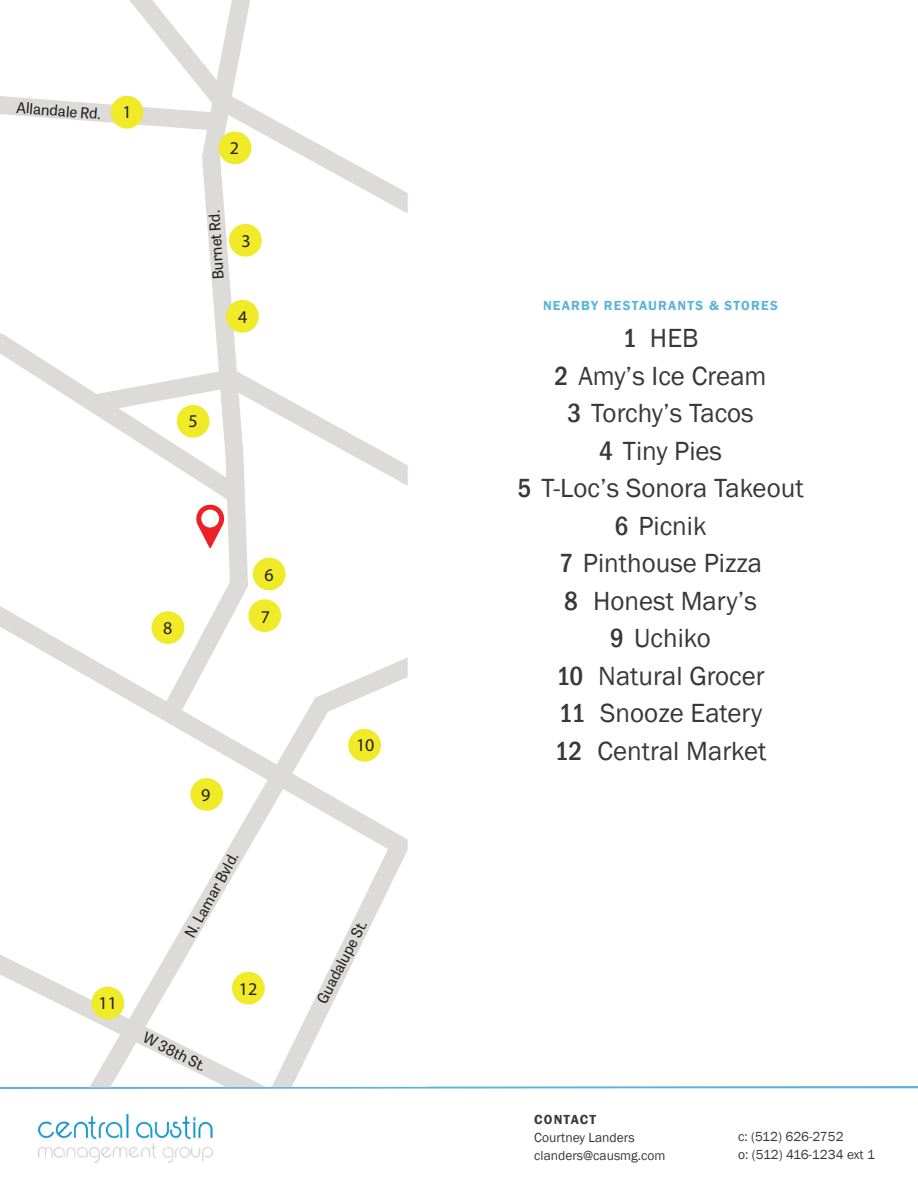
<style>
.page{position:relative;width:918px;height:1188px;background:#fff}
.page>*{position:absolute;margin:0;border:0;box-sizing:border-box;transform-origin:0 0}
.t1{font:27px/37.5px "Franklin Gothic";color:#373837;text-align:center}
.t2{font:18px "Myriad Pro";color:#231f20}
.t3{font:16.5px "Franklin Gothic";color:#231f20}
.t4{font:15px "Tablet Gothic";color:#231f20}
.t5{font:13.5px/18px "Franklin Gothic";color:#373837}
.t6{font:600 13.5px "Franklin Gothic";letter-spacing:.09em;color:#5cb3da}
.t7{font:600 13.5px "Franklin Gothic";letter-spacing:.085em;color:#373837}
.s1{font-weight:500;font-stretch:condensed}
</style>
<div class="page">
<img style="left:39px;top:1114px;width:174px;height:49px">
<svg style="left:0;top:0;width:408px;height:1085px"></svg>
<div style="left:219px;top:132px;width:32px;height:32px;background:#f0ea29;border-radius:50%"></div>
<div style="left:229px;top:224px;width:33px;height:33px;background:#f0ea29;border-radius:50%"></div>
<div style="left:226px;top:300px;width:33px;height:33px;background:#f0ea29;border-radius:50%"></div>
<div style="left:177px;top:405px;width:33px;height:33px;background:#f0ea29;border-radius:50%"></div>
<div style="left:253px;top:558px;width:33px;height:32px;background:#f0ea29;border-radius:50%"></div>
<div style="left:248px;top:599px;width:33px;height:33px;background:#f0ea29;border-radius:50%"></div>
<div style="left:152px;top:611px;width:32px;height:33px;background:#f0ea29;border-radius:50%"></div>
<div style="left:348px;top:729px;width:33px;height:33px;background:#f0ea29;border-radius:50%"></div>
<div style="left:190px;top:778px;width:33px;height:33px;background:#f0ea29;border-radius:50%"></div>
<div style="left:232px;top:972px;width:33px;height:32px;background:#f0ea29;border-radius:50%"></div>
<div style="left:91px;top:987px;width:33px;height:32px;background:#f0ea29;border-radius:50%"></div>
<svg style="left:195px;top:503px;width:29px;height:45px"></svg>
<div style="left:111px;top:96px;width:32px;height:33px;background:#f0ea29;border-radius:50%"></div>
<svg style="left:0;top:1085px;width:918px;height:4px"></svg>
<p class="t4" style="left:17px;top:97px;width:86px;rotate:4deg">Allandale Rd.</p>
<p class="t2" style="left:123px;top:101px;width:11px">1</p>
<p class="t2" style="left:230px;top:137px;width:11px">2</p>
<p class="t4" style="left:208px;top:280px;width:71px;rotate:-94deg">Burnet Rd.</p>
<p class="t2" style="left:241px;top:230px;width:11px">3</p>
<p class="t2" style="left:238px;top:306px;width:11px">4</p>
<p class="t2" style="left:189px;top:409px;width:11px">5</p>
<p class="t2" style="left:163px;top:616px;width:11px">8</p>
<p class="t2" style="left:264px;top:564px;width:11px">6</p>
<p class="t2" style="left:261px;top:606px;width:11px">7</p>
<p class="t2" style="left:201px;top:784px;width:11px">9</p>
<p class="t4" style="left:180px;top:931px;width:96px;rotate:-61deg">N. Lamar Bvld.</p>
<p class="t3" style="left:108px;top:985px;width:22px">11</p>
<p class="t2" style="left:99px;top:992px;width:20px">11</p>
<p class="t4" style="left:149px;top:1027px;width:69px;rotate:27deg">W 38th St.</p>
<p class="t3" style="left:230px;top:968px;width:23px">12</p>
<p class="t2" style="left:239px;top:978px;width:20px">12</p>
<p class="t2" style="left:356px;top:734px;width:20px">10</p>
<p class="t3" style="left:357px;top:736px;width:22px">10</p>
<p class="t4" style="left:312px;top:998px;width:93px;rotate:-63deg">Guadalupe St.</p>
<p class="t6" style="left:543px;top:297px;width:236px">NEARBY RESTAURANTS &amp; STORES</p>
<p class="t1" style="left:517px;top:320px;width:288px"><span class="s1">1</span> HEB<br><span class="s1">2</span> Amy’s Ice Cream<br><span class="s1">3</span> Torchy’s Tacos<br><span class="s1">4</span> Tiny Pies<br><span class="s1">5</span> T-Loc’s Sonora Takeout<br><span class="s1">6</span> Picnik<br><span class="s1">7</span> Pinthouse Pizza<br><span class="s1">8</span> Honest Mary’s<br><span class="s1">9</span> Uchiko<br><span class="s1">10</span> Natural Grocer<br><span class="s1">11</span> Snooze Eatery<br><span class="s1">12</span> Central Market</p>
<p class="t7" style="left:534px;top:1111px;width:63px">CONTACT</p>
<p class="t5" style="left:534px;top:1128px;width:133px">Courtney Landers clanders@causmg.com</p>
<p class="t5" style="left:738px;top:1128px;width:138px">c: (512) 626-2752<br>o: (512) 416-1234 ext 1</p>
</div>
